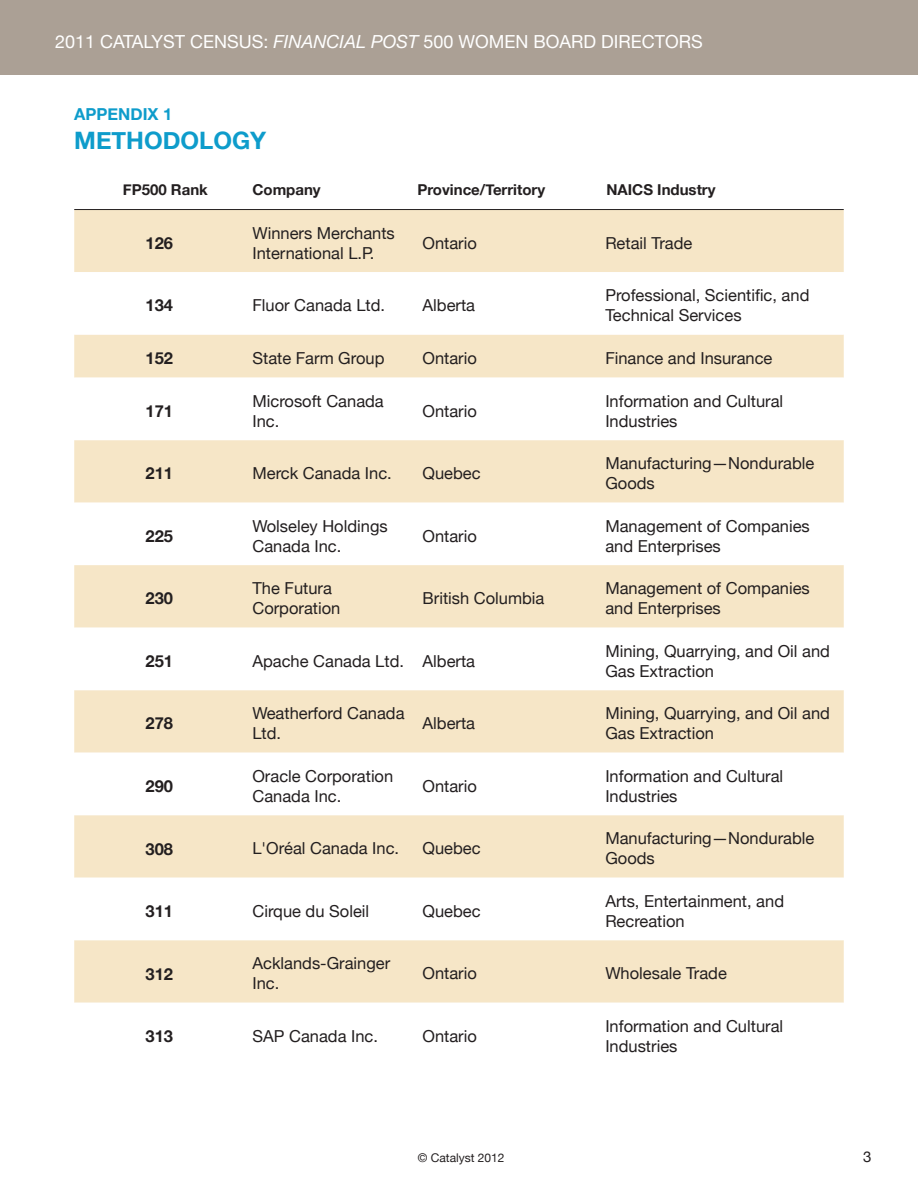
<style>
.page{position:relative;width:918px;height:1188px;background:#fff}
.page>*{position:absolute;margin:0;border:0;box-sizing:border-box;transform-origin:0 0}
.Table_title{font:700 24px "Helvetica Neue";color:#0e9ccb}
.t1{font:18px "Helvetica Neue";color:#fff}
.t2{font:16.5px/19.8px "Helvetica Neue";color:#231f20}
.t3{font:700 16.5px "Helvetica Neue";color:#231f20}
.Table{font:700 16.5px "Helvetica Neue";color:#0e9ccb}
.t4{font:700 15px "Helvetica Neue";color:#231f20}
.t5{font:15px "Helvetica Neue";color:#231f20}
.t6{font:12px "Helvetica Neue";color:#231f20}
.s1{font-style:italic}
</style>
<div class="page">
<div style="left:0;top:0;width:918px;height:74px;background:#aba095"></div>
<div style="left:74px;top:210px;width:770px;height:62px;background:#f6e6c7"></div>
<svg style="left:74px;top:334px;width:770px;height:169px;fill:#f6e6c7"></svg>
<div style="left:74px;top:565px;width:770px;height:63px;background:#f6e6c7"></div>
<svg style="left:74px;top:690px;width:770px;height:313px;fill:#f6e6c7"></svg>
<hr style="left:74px;top:209px;width:770px;height:1px;background:#231f20">
<p class="t1" style="left:55px;top:30px;width:649px">2011 CATALYST CENSUS: <span class="s1">FINANCIAL POST</span> 500 WOMEN BOARD DIRECTORS</p>
<p class="Table" style="left:74px;top:104px;width:100px">APPENDIX 1</p>
<p class="Table_title" style="left:74px;top:125px;width:194px">METHODOLOGY</p>
<p class="t4" style="left:123px;top:180px;width:87px">FP500 Rank</p>
<p class="t4" style="left:252px;top:180px;width:70px">Company</p>
<p class="t4" style="left:417px;top:180px;width:129px">Province/Territory</p>
<p class="t4" style="left:606px;top:180px;width:111px">NAICS Industry</p>
<p class="t3" style="left:146px;top:233px;width:29px">126</p>
<p class="t2" style="left:252px;top:223px;width:144px">Winners Merchants<br>International L.P.</p>
<p class="t2" style="left:423px;top:233px;width:56px">Ontario</p>
<p class="t2" style="left:605px;top:233px;width:89px">Retail Trade</p>
<p class="t3" style="left:146px;top:295px;width:29px">134</p>
<p class="t2" style="left:252px;top:295px;width:134px">Fluor Canada Ltd.</p>
<p class="t2" style="left:423px;top:295px;width:54px">Alberta</p>
<p class="t2" style="left:605px;top:285px;width:206px">Professional, Scientific, and<br>Technical Services</p>
<p class="t3" style="left:146px;top:348px;width:29px">152</p>
<p class="t2" style="left:252px;top:348px;width:134px">State Farm Group</p>
<p class="t2" style="left:423px;top:348px;width:56px">Ontario</p>
<p class="t2" style="left:605px;top:348px;width:169px">Finance and Insurance</p>
<p class="t3" style="left:146px;top:401px;width:29px">171</p>
<p class="t2" style="left:252px;top:391px;width:133px">Microsoft Canada<br>Inc.</p>
<p class="t2" style="left:423px;top:401px;width:56px">Ontario</p>
<p class="t2" style="left:605px;top:391px;width:179px">Information and Cultural<br>Industries</p>
<p class="t3" style="left:146px;top:463px;width:29px">211</p>
<p class="t2" style="left:252px;top:463px;width:141px">Merck Canada Inc.</p>
<p class="t2" style="left:423px;top:463px;width:60px">Quebec</p>
<p class="t2" style="left:605px;top:453px;width:211px">Manufacturing—Nondurable<br>Goods</p>
<p class="t3" style="left:146px;top:526px;width:29px">225</p>
<p class="t2" style="left:252px;top:516px;width:137px">Wolseley Holdings<br>Canada Inc.</p>
<p class="t2" style="left:423px;top:526px;width:56px">Ontario</p>
<p class="t2" style="left:605px;top:516px;width:206px">Management of Companies and Enterprises</p>
<p class="t3" style="left:146px;top:588px;width:29px">230</p>
<p class="t2" style="left:252px;top:578px;width:89px">The Futura<br>Corporation</p>
<p class="t2" style="left:423px;top:588px;width:123px">British Columbia</p>
<p class="t2" style="left:605px;top:578px;width:206px">Management of Companies and Enterprises</p>
<p class="t3" style="left:146px;top:651px;width:29px">251</p>
<p class="t2" style="left:252px;top:651px;width:153px">Apache Canada Ltd.</p>
<p class="t2" style="left:423px;top:651px;width:54px">Alberta</p>
<p class="t2" style="left:605px;top:641px;width:226px">Mining, Quarrying, and Oil and<br>Gas Extraction</p>
<p class="t3" style="left:146px;top:713px;width:29px">278</p>
<p class="t2" style="left:252px;top:703px;width:154px">Weatherford Canada<br>Ltd.</p>
<p class="t2" style="left:423px;top:713px;width:54px">Alberta</p>
<p class="t2" style="left:605px;top:703px;width:226px">Mining, Quarrying, and Oil and<br>Gas Extraction</p>
<p class="t3" style="left:146px;top:776px;width:29px">290</p>
<p class="t2" style="left:252px;top:766px;width:142px">Oracle Corporation<br>Canada Inc.</p>
<p class="t2" style="left:423px;top:776px;width:56px">Ontario</p>
<p class="t2" style="left:605px;top:766px;width:179px">Information and Cultural<br>Industries</p>
<p class="t3" style="left:146px;top:838px;width:29px">308</p>
<p class="t2" style="left:252px;top:838px;width:148px">L'Oréal Canada Inc.</p>
<p class="t2" style="left:423px;top:838px;width:60px">Quebec</p>
<p class="t2" style="left:605px;top:828px;width:211px">Manufacturing—Nondurable<br>Goods</p>
<p class="t3" style="left:146px;top:901px;width:29px">311</p>
<p class="t2" style="left:252px;top:901px;width:118px">Cirque du Soleil</p>
<p class="t2" style="left:423px;top:901px;width:60px">Quebec</p>
<p class="t2" style="left:605px;top:891px;width:180px">Arts, Entertainment, and<br>Recreation</p>
<p class="t3" style="left:146px;top:963px;width:29px">312</p>
<p class="t2" style="left:252px;top:953px;width:139px">Acklands-Grainger<br>Inc.</p>
<p class="t2" style="left:423px;top:963px;width:56px">Ontario</p>
<p class="t2" style="left:605px;top:963px;width:123px">Wholesale Trade</p>
<p class="t3" style="left:146px;top:1026px;width:29px">313</p>
<p class="t2" style="left:252px;top:1026px;width:127px">SAP Canada Inc.</p>
<p class="t2" style="left:423px;top:1026px;width:56px">Ontario</p>
<p class="t2" style="left:605px;top:1016px;width:179px">Information and Cultural<br>Industries</p>
<p class="t6" style="left:418px;top:1150px;width:88px">© Catalyst 2012</p>
<p class="t5" style="left:863px;top:1148px;width:10px">3</p>
</div>
